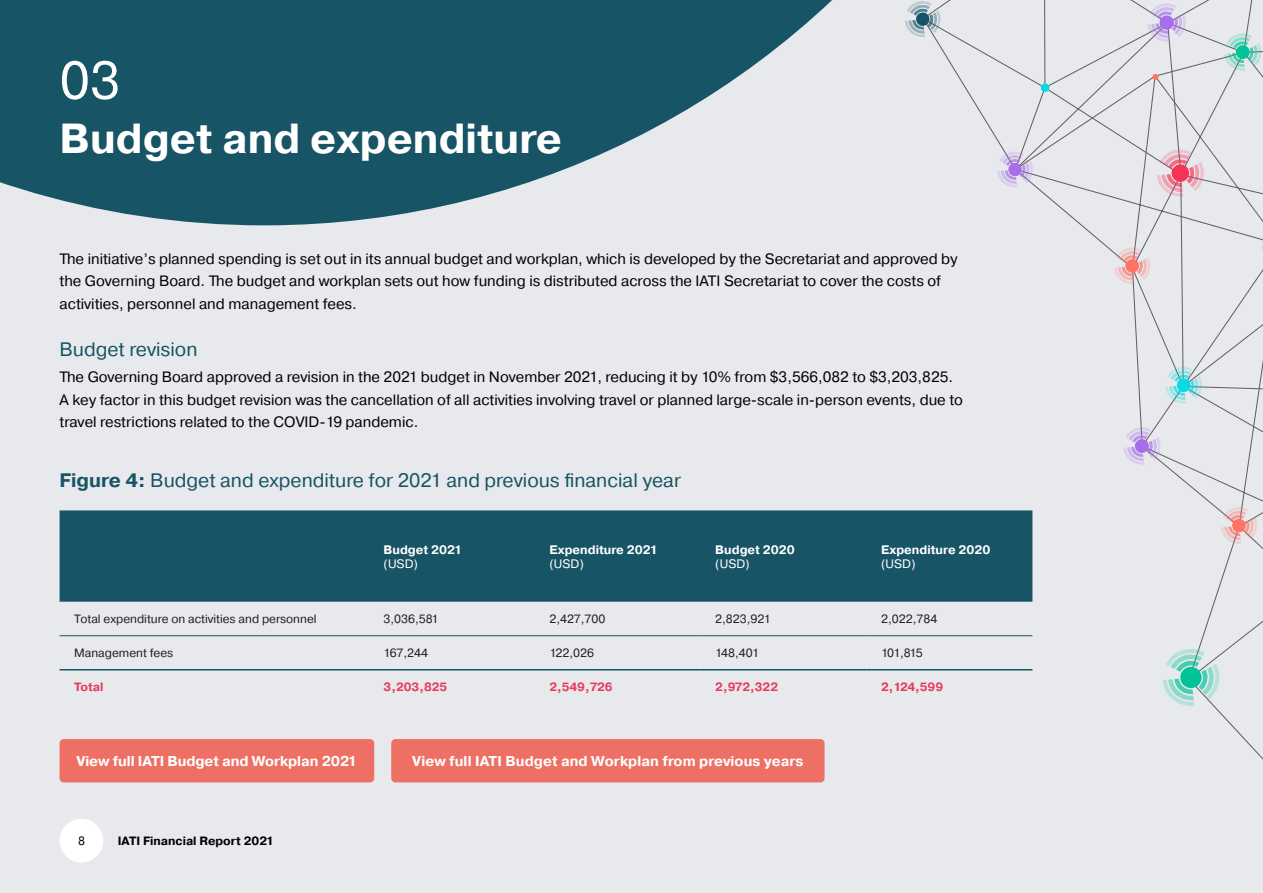
<style>
.page{position:relative;width:1263px;height:893px;background:#e7e9ed}
.page>*{position:absolute;margin:0;border:0;box-sizing:border-box;transform-origin:0 0}
.t1{font:52.5px "Pragmatica";color:#fff}
.t2{font:700 42px "Pragmatica";color:#fff}
.t3{font:19.5px "Pragmatica";color:#175466}
.t4{font:15px/22.5px "Pragmatica";color:#000}
.t5{font:700 14.25px "Pragmatica";letter-spacing:.005em;color:#fff}
.t6{font:700 12.3px "Pragmatica";color:#fff}
.t7{font:12.3px "Pragmatica";color:#fff}
.t8{font:12px "Pragmatica";color:#201f1d}
.t9{font:700 12px "Pragmatica";color:#e83a5a}
.t10{font:700 12px "Pragmatica";color:#000}
.t11{font:12px "Pragmatica";color:#000}
.s1{font-weight:700}
</style>
<div class="page">
<div style="left:60px;top:819px;width:43px;height:43px;background:#fff;border-radius:50%"></div>
<svg style="left:0;top:0;width:832px;height:225px;fill:#175466"></svg>
<div style="left:60px;top:510px;width:862px;height:92px;background:#175466"></div>
<hr style="left:60px;top:635px;width:309px;height:1px;background:#175466">
<hr style="left:369px;top:635px;width:166px;height:1px;background:#175466">
<hr style="left:535px;top:635px;width:166px;height:1px;background:#175466">
<hr style="left:701px;top:635px;width:166px;height:1px;background:#175466">
<hr style="left:867px;top:635px;width:165px;height:1px;background:#175466">
<hr style="left:60px;top:669px;width:309px;height:1px;background:#175466">
<hr style="left:369px;top:669px;width:166px;height:1px;background:#175466">
<hr style="left:535px;top:669px;width:166px;height:1px;background:#175466">
<hr style="left:701px;top:669px;width:166px;height:1px;background:#175466">
<hr style="left:867px;top:669px;width:165px;height:1px;background:#175466">
<svg style="left:922px;top:510px;width:111px;height:161px"></svg>
<svg style="left:1013px;top:465px;width:250px;height:125px"></svg>
<svg style="left:934px;top:0;width:79px;height:150px"></svg>
<svg style="left:1013px;top:51px;width:250px;height:202px"></svg>
<svg style="left:905px;top:0;width:36px;height:37px"></svg>
<svg style="left:997px;top:150px;width:36px;height:38px"></svg>
<svg style="left:1220px;top:471px;width:43px;height:73px"></svg>
<svg style="left:1114px;top:246px;width:149px;height:219px"></svg>
<svg style="left:1162px;top:586px;width:101px;height:174px"></svg>
<svg style="left:1040px;top:0;width:222px;height:92px"></svg>
<svg style="left:1157px;top:148px;width:47px;height:49px"></svg>
<svg style="left:723px;top:0;width:74px;height:203px"></svg>
<div style="left:60px;top:739px;width:314px;height:43px;background:#ee7065;border-radius:4px"></div>
<div style="left:391px;top:739px;width:433px;height:43px;background:#ee7065;border-radius:4px"></div>
<h1 class="t1" style="left:60px;top:48px;width:62px">03</h1>
<h2 class="t2" style="left:60px;top:111px;width:504px">Budget and expenditure</h2>
<p class="t4" style="left:60px;top:248px;width:900px">The initiative’s planned spending is set out in its annual budget and workplan, which is developed by the Secretariat and approved by the Governing Board. The budget and workplan sets out how funding is distributed across the IATI Secretariat to cover the costs of activities, personnel and management fees.</p>
<h3 class="t3" style="left:60px;top:337px;width:139px">Budget revision</h3>
<p class="t4" style="left:60px;top:366px;width:905px">The Governing Board approved a revision in the 2021 budget in November 2021, reducing it by 10% from $3,566,082 to $3,203,825.<br>A key factor in this budget revision was the cancellation of all activities involving travel or planned large-scale in-person events, due to travel restrictions related to the COVID-19 pandemic.</p>
<h3 class="t3" style="left:60px;top:469px;width:623px"><span class="s1">Figure 4:</span> Budget and expenditure for 2021 and previous financial year</h3>
<p class="t6" style="left:384px;top:541px;width:80px">Budget 2021</p>
<p class="t7" style="left:384px;top:556px;width:36px">(USD)</p>
<p class="t6" style="left:549px;top:541px;width:110px">Expenditure 2021</p>
<p class="t7" style="left:549px;top:556px;width:36px">(USD)</p>
<p class="t6" style="left:715px;top:541px;width:81px">Budget 2020</p>
<p class="t7" style="left:715px;top:556px;width:36px">(USD)</p>
<p class="t6" style="left:881px;top:541px;width:111px">Expenditure 2020</p>
<p class="t7" style="left:881px;top:556px;width:36px">(USD)</p>
<p class="t8" style="left:74px;top:612px;width:244px">Total expenditure on activities and personnel</p>
<p class="t8" style="left:384px;top:612px;width:56px">3,036,581</p>
<p class="t8" style="left:549px;top:612px;width:57px">2,427,700</p>
<p class="t8" style="left:715px;top:612px;width:57px">2,823,921</p>
<p class="t8" style="left:881px;top:612px;width:58px">2,022,784</p>
<p class="t8" style="left:74px;top:646px;width:101px">Management fees</p>
<p class="t8" style="left:384px;top:646px;width:46px">167,244</p>
<p class="t8" style="left:549px;top:646px;width:46px">122,026</p>
<p class="t8" style="left:715px;top:646px;width:45px">148,401</p>
<p class="t8" style="left:881px;top:646px;width:43px">101,815</p>
<p class="t9" style="left:74px;top:679px;width:31px">Total</p>
<p class="t9" style="left:384px;top:679px;width:65px">3,203,825</p>
<p class="t9" style="left:549px;top:679px;width:65px">2,549,726</p>
<p class="t9" style="left:715px;top:679px;width:64px">2,972,322</p>
<p class="t9" style="left:881px;top:679px;width:63px">2,124,599</p>
<p class="t5" style="left:76px;top:752px;width:282px">View full IATI Budget and Workplan 2021</p>
<p class="t5" style="left:412px;top:752px;width:393px">View full IATI Budget and Workplan from previous years</p>
<p class="t11" style="left:78px;top:833px;width:8px">8</p>
<p class="t10" style="left:118px;top:833px;width:158px">IATI Financial Report 2021</p>
</div>
